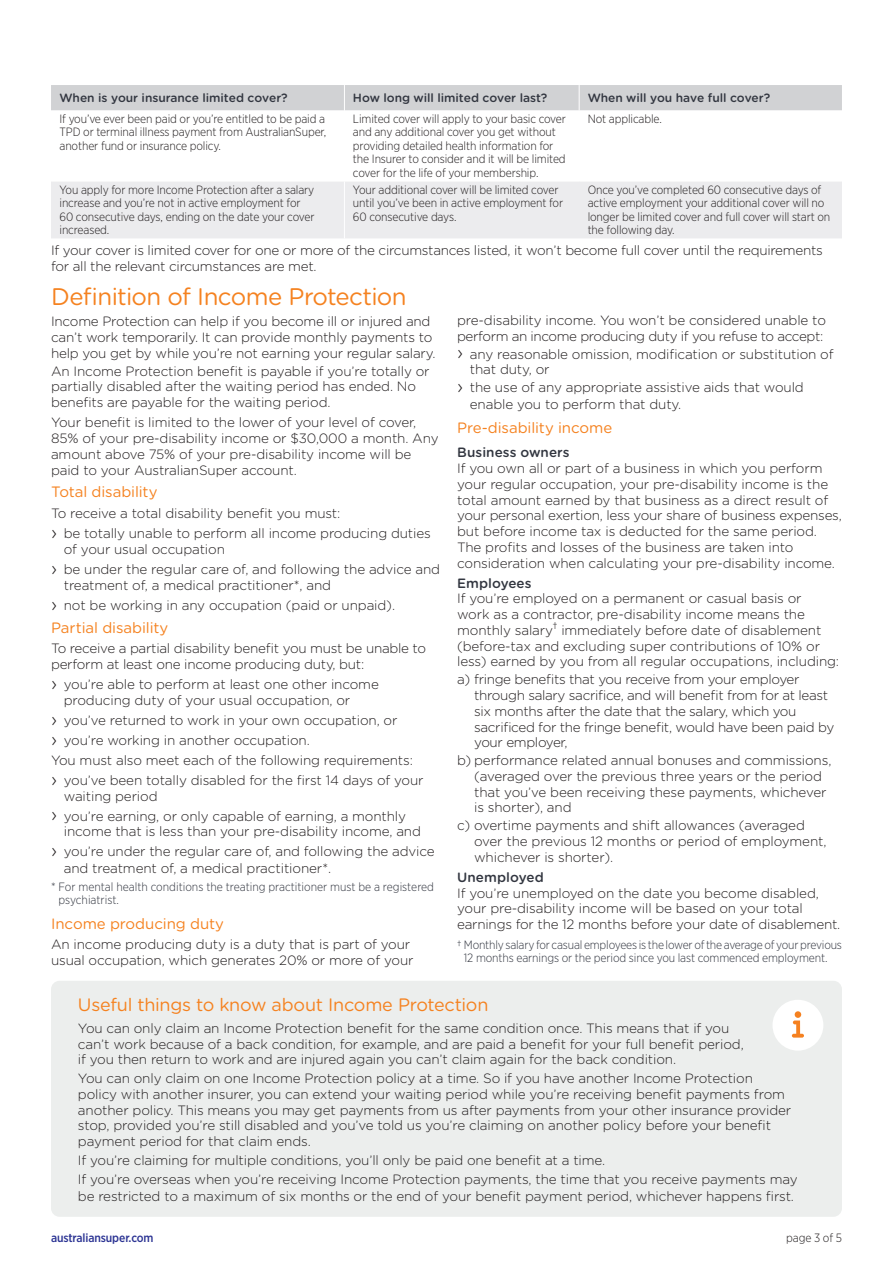
<style>
.page{position:relative;width:893px;height:1263px;background:#fff}
.page>*{position:absolute;margin:0;border:0;box-sizing:border-box;transform-origin:0 0}
.t1{font:24px "Gotham Rounded";letter-spacing:-.025em;color:#f58220}
.t2{font:18px "Gotham Rounded";letter-spacing:-.015em;color:#f58220}
.t3{font:15px "Gotham Rounded";letter-spacing:-.005em;color:#f58220}
.t4{font:300 13.5px/15.8px "Gotham Rounded";letter-spacing:-.01em;color:#231f20}
.t5{font:300 13.5px/15.8px "Gotham Rounded";letter-spacing:-.03em;color:#231f20}
.t6{font:500 13.5px "Gotham Rounded";letter-spacing:.005em;color:#323640}
.t7{font:300 12px/13.5px "Gotham Narrow";letter-spacing:-.01em;color:#231f20}
.t8{font:300 12px/13.5px "Gotham Narrow";letter-spacing:-.01em;color:#323640}
.t9{font:500 12px "Gotham Rounded";letter-spacing:-.005em;color:#323640}
.t10{font:500 12px "Gotham Narrow";letter-spacing:-.01em;color:#2b3393}
.s1{font-size:19.5px}
</style>
<div class="page">
<div style="left:51px;top:182px;width:791px;height:56px;background:#ececee"></div>
<hr style="left:344px;top:181px;width:1px;height:57px;background:#fff">
<div style="left:51px;top:85px;width:791px;height:26px;background:#d1d2d4"></div>
<div style="left:51px;top:981px;width:791px;height:236px;background:#eceeed;border-radius:9px"></div>
<div style="left:772px;top:1000px;width:51px;height:51px;background:#fff;border-radius:50%"></div>
<div style="left:795px;top:1011px;width:6px;height:7px;background:#f58120;border-radius:50%"></div>
<svg style="left:792px;top:1020px;width:12px;height:17px"></svg>
<p class="t9" style="left:60px;top:89px;width:230px">When is your insurance limited cover?</p>
<p class="t9" style="left:353px;top:89px;width:196px">How long will limited cover last?</p>
<p class="t9" style="left:588px;top:89px;width:184px">When will you have full cover?</p>
<p class="t7" style="left:60px;top:112px;width:268px;text-align:justify">If you’ve ever been paid or you’re entitled to be paid a TPD or terminal illness payment from AustralianSuper, another fund or insurance policy.</p>
<p class="t7" style="left:353px;top:112px;width:215px">Limited cover will apply to your basic cover and any additional cover you get without providing detailed health information for the Insurer to consider and it will be limited cover for the life of your membership.</p>
<p class="t7" style="left:588px;top:112px;width:76px">Not applicable.</p>
<p class="t7" style="left:60px;top:182px;width:256px">You apply for more Income Protection after a salary increase and you’re not in active employment for 60 consecutive days, ending on the date your cover increased.</p>
<p class="t7" style="left:353px;top:182px;width:212px">Your additional cover will be limited cover until you’ve been in active employment for<br>60 consecutive days.</p>
<p class="t7" style="left:588px;top:182px;width:244px">Once you’ve completed 60 consecutive days of active employment your additional cover will no longer be limited cover and full cover will start on the following day.</p>
<p class="t4" style="left:51px;top:241px;width:773px;line-height:16.5px">If your cover is limited cover for one or more of the circumstances listed, it won’t become full cover until the requirements for all the relevant circumstances are met.</p>
<h1 class="t1" style="left:51px;top:280px;width:357px">Definition of Income Protection</h1>
<p class="t4" style="left:51px;top:313px;width:386px">Income Protection can help if you become ill or injured and can’t work temporarily. It can provide monthly payments to help you get by while you’re not earning your regular salary.</p>
<p class="t4" style="left:51px;top:362px;width:380px">An Income Protection benefit is payable if you’re totally or partially disabled after the waiting period has ended. No benefits are payable for the waiting period.</p>
<p class="t4" style="left:51px;top:414px;width:389px">Your benefit is limited to the lower of your level of cover, 85% of your pre-disability income or $30,000 a month. Any amount above 75% of your pre-disability income will be paid to your AustralianSuper account.</p>
<p class="t3" style="left:51px;top:482px;width:108px">Total disability</p>
<p class="t4" style="left:51px;top:503px;width:381px;line-height:20px">To receive a total disability benefit you must:<br><span class="s1">›</span> be totally unable to perform all income producing duties</p>
<p class="t4" style="left:51px;top:538px;width:391px;line-height:20px;text-indent:13px">of your usual occupation<br><span class="s1">›</span> be under the regular care of, and following the advice and</p>
<p class="t4" style="left:51px;top:574px;width:346px;line-height:20.7px;text-indent:13px">treatment of, a medical practitioner*, and<br><span class="s1">›</span> not be working in any occupation (paid or unpaid).</p>
<p class="t3" style="left:51px;top:617px;width:119px">Partial disability</p>
<p class="t4" style="left:51px;top:640px;width:377px">To receive a partial disability benefit you must be unable to perform at least one income producing duty, but:</p>
<p class="t4" style="left:64px;top:676px;width:317px;text-indent:-13px"><span class="s1">›</span> you’re able to perform at least one other income producing duty of your usual occupation, or</p>
<p class="t4" style="left:51px;top:709px;width:374px;line-height:20px"><span class="s1">›</span> you’ve returned to work in your own occupation, or<br><span class="s1">›</span> you’re working in another occupation.<br>You must also meet each of the following requirements:<br><span class="s1">›</span> you’ve been totally disabled for the first 14 days of your</p>
<p class="t4" style="left:51px;top:785px;width:357px;line-height:20px;text-indent:13px">waiting period<br><span class="s1">›</span> you’re earning, or only capable of earning, a monthly</p>
<p class="t4" style="left:51px;top:821px;width:385px;line-height:20px;text-align:center">income that is less than your pre-disability income, and<br><span class="s1">›</span> you’re under the regular care of, and following the advice</p>
<p class="t4" style="left:64px;top:860px;width:269px">and treatment of, a medical practitioner*.</p>
<p class="t8" style="left:58px;top:879px;width:377px;text-indent:-7px">* For mental health conditions the treating practitioner must be a registered psychiatrist.</p>
<p class="t3" style="left:51px;top:913px;width:175px">Income producing duty</p>
<p class="t4" style="left:51px;top:936px;width:364px">An income producing duty is a duty that is part of your usual occupation, which generates 20% or more of your</p>
<p class="t5" style="left:457px;top:312px;width:370px">pre-disability income. You won’t be considered unable to perform an income producing duty if you refuse to accept:</p>
<p class="t4" style="left:470px;top:345px;width:365px;text-indent:-13px"><span class="s1">›</span> any reasonable omission, modification or substitution of that duty, or</p>
<p class="t4" style="left:470px;top:379px;width:335px;line-height:16.5px;text-indent:-13px"><span class="s1">›</span> the use of any appropriate assistive aids that would enable you to perform that duty.</p>
<p class="t3" style="left:457px;top:417px;width:157px">Pre-disability income</p>
<p class="t6" style="left:457px;top:443px;width:114px">Business owners</p>
<p class="t4" style="left:457px;top:460px;width:386px">If you own all or part of a business in which you perform your regular occupation, your pre-disability income is the total amount earned by that business as a direct result of your personal exertion, less your share of business expenses, but before income tax is deducted for the same period.<br>The profits and losses of the business are taken into consideration when calculating your pre-disability income.</p>
<p class="t6" style="left:457px;top:573px;width:76px">Employees</p>
<p class="t4" style="left:457px;top:590px;width:383px">If you’re employed on a permanent or casual basis or<br>work as a contractor, pre-disability income means the monthly salary<sup>†</sup> immediately before date of disablement (before-tax and excluding super contributions of 10% or less) earned by you from all regular occupations, including:</p>
<p class="t4" style="left:474px;top:671px;width:362px;text-indent:-17px">a) fringe benefits that you receive from your employer through salary sacrifice, and will benefit from for at least six months after the date that the salary, which you sacrificed for the fringe benefit, would have been paid by your employer,</p>
<p class="t4" style="left:474px;top:752px;width:359px;text-indent:-17px">b) performance related annual bonuses and commissions, (averaged over the previous three years or the period that you’ve been receiving these payments, whichever is shorter), and</p>
<p class="t4" style="left:474px;top:817px;width:354px;text-indent:-17px">c) overtime payments and shift allowances (averaged over the previous 12 months or period of employment, whichever is shorter).</p>
<p class="t6" style="left:457px;top:867px;width:88px">Unemployed</p>
<p class="t4" style="left:457px;top:884px;width:385px">If you’re unemployed on the date you become disabled, your pre-disability income will be based on your total earnings for the 12 months before your date of disablement.</p>
<p class="t8" style="left:464px;top:938px;width:380px;text-indent:-7px">† Monthly salary for casual employees is the lower of the average of your previous<br>12 months earnings or the period since you last commenced employment.</p>
<h2 class="t2" style="left:78px;top:992px;width:412px">Useful things to know about Income Protection</h2>
<p class="t4" style="left:78px;top:1019px;width:667px">You can only claim an Income Protection benefit for the same condition once. This means that if you can’t work because of a back condition, for example, and are paid a benefit for your full benefit period, if you then return to work and are injured again you can’t claim again for the back condition.</p>
<p class="t4" style="left:78px;top:1070px;width:715px">You can only claim on one Income Protection policy at a time. So if you have another Income Protection policy with another insurer, you can extend your waiting period while you’re receiving benefit payments from another policy. This means you may get payments from us after payments from your other insurance provider stop, provided you’re still disabled and you’ve told us you’re claiming on another policy before your benefit payment period for that claim ends.</p>
<p class="t4" style="left:78px;top:1150px;width:721px;line-height:18.9px">If you’re claiming for multiple conditions, you’ll only be paid one benefit at a time.<br>If you’re overseas when you’re receiving Income Protection payments, the time that you receive payments may</p>
<p class="t4" style="left:78px;top:1187px;width:718px">be restricted to a maximum of six months or the end of your benefit payment period, whichever happens first.</p>
<p class="t10" style="left:51px;top:1230px;width:104px">australiansuper.com</p>
<p class="t7" style="left:786px;top:1230px;width:57px">page 3 of 5</p>
</div>
